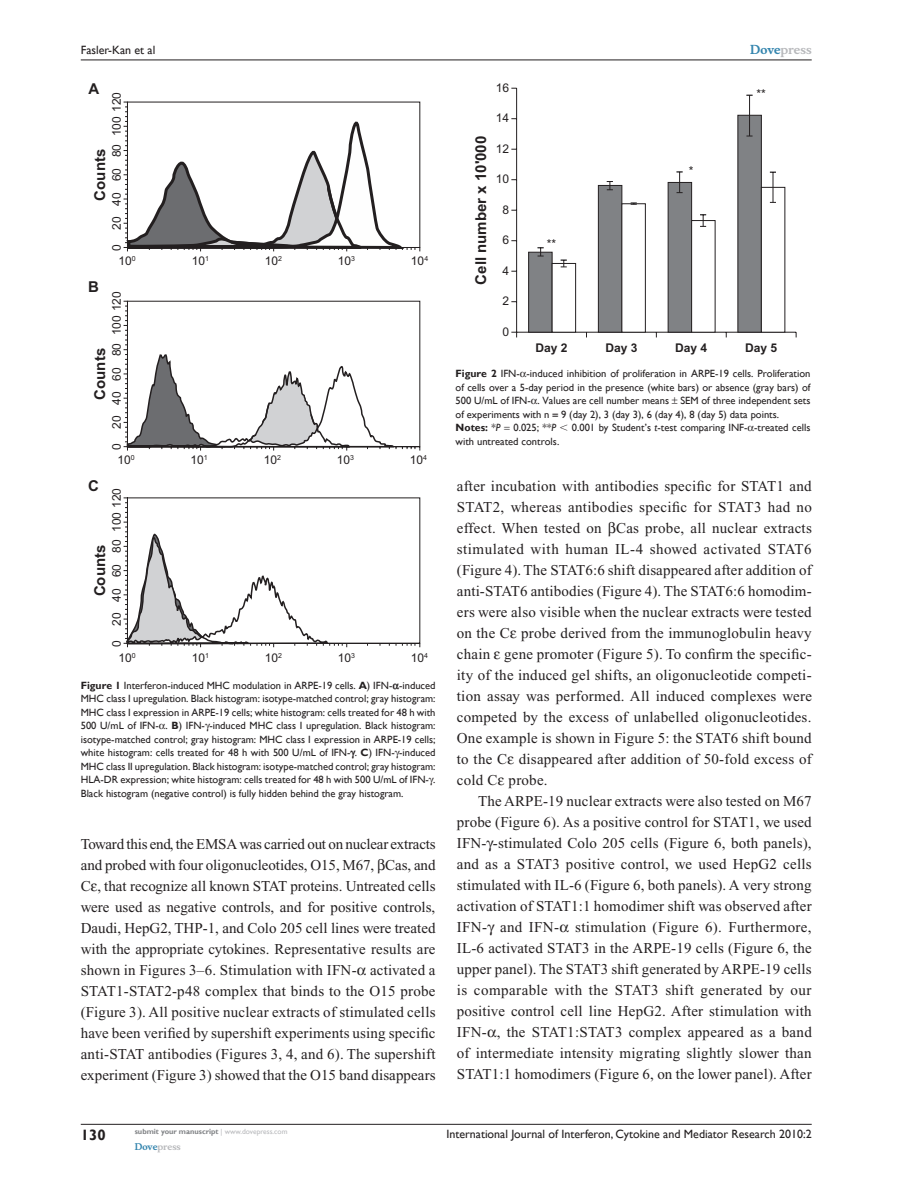
<style>
.page{position:relative;width:918px;height:1188px;background:#fff}
.page>*{position:absolute;margin:0;border:0;box-sizing:border-box;transform-origin:0 0}
.t1{font:15px/21px "Times New Roman";letter-spacing:.01em;color:#231f20;text-align:justify}
.t2{font:700 15px "Arial";color:#231f20}
.t3{font:700 15px "Arial";color:#231f20}
.t4{font:700 15px "Gill Sans";color:#231f20}
.t5{font:12px "Arial";color:#231f20}
.t6{font:12px "Gill Sans";color:#231f20}
.t7{font:12px "Arial";color:#231f20}
.t8{font:700 12px "Arial";color:#231f20}
.t9{font:700 12px "Musee";color:#b8b9bc}
.t10{font:10.5px/13.5px "Gill Sans";color:#231f20;text-align:justify}
.t11{font:700 9px "Musee";color:#b8b9bc}
.t12{font:700 7.5px "Gill Sans";color:#808285}
.s1{font-weight:700}
.s2{color:#3485ae}
.s3{font-style:italic}
.s4{font-weight:400;color:#b8b9bc}
</style>
<div class="page">
<svg style="left:123px;top:101px;width:298px;height:547px"></svg>
<svg style="left:396px;top:643px;width:24px;height:4px"></svg>
<svg style="left:126px;top:113px;width:281px;height:139px"></svg>
<svg style="left:126px;top:350px;width:269px;height:101px"></svg>
<svg style="left:125px;top:533px;width:204px;height:114px"></svg>
<hr style="left:517px;top:332px;width:279px;height:1px;background:#231f20">
<hr style="left:516px;top:88px;width:1px;height:244px;background:#231f20">
<div style="left:528px;top:252px;width:25px;height:81px;background:#808285;border:1px solid #231f20"></div>
<div style="left:552px;top:263px;width:24px;height:70px;background:#fff;border:1px solid #231f20"></div>
<div style="left:598px;top:185px;width:24px;height:148px;background:#808285;border:1px solid #231f20"></div>
<div style="left:622px;top:203px;width:24px;height:130px;background:#fff;border:1px solid #231f20"></div>
<div style="left:668px;top:182px;width:24px;height:151px;background:#808285;border:1px solid #231f20"></div>
<div style="left:691px;top:220px;width:25px;height:113px;background:#fff;border:1px solid #231f20"></div>
<div style="left:738px;top:115px;width:24px;height:218px;background:#808285"></div>
<div style="left:761px;top:187px;width:24px;height:146px;background:#fff;border:1px solid #231f20"></div>
<svg style="left:538px;top:247px;width:6px;height:10px"></svg>
<svg style="left:561px;top:260px;width:6px;height:8px"></svg>
<svg style="left:607px;top:181px;width:6px;height:9px"></svg>
<svg style="left:677px;top:172px;width:6px;height:21px"></svg>
<hr style="left:749px;top:95px;width:1px;height:41px;background:#231f20">
<svg style="left:700px;top:214px;width:6px;height:13px"></svg>
<hr style="left:773px;top:172px;width:1px;height:30px;background:#231f20">
<svg style="left:631px;top:203px;width:6px;height:2px"></svg>
<hr style="left:81px;top:1124px;width:731px;height:1px;background:#231f20">
<hr style="left:81px;top:60px;width:731px;height:1px;background:#231f20">
<p class="t6" style="left:81px;top:43px;width:76px">Fasler-Kan et al</p>
<p class="t2" style="left:88px;top:79px;width:12px">A</p>
<p class="t5" style="left:109px;top:136px;width:46px;rotate:-90deg">100 120</p>
<p class="t5" style="left:109px;top:157px;width:15px;rotate:-90deg">80</p>
<p class="t5" style="left:109px;top:181px;width:15px;rotate:-90deg">60</p>
<p class="t5" style="left:109px;top:206px;width:15px;rotate:-90deg">40</p>
<p class="t5" style="left:109px;top:230px;width:15px;rotate:-90deg">20</p>
<p class="t5" style="left:109px;top:251px;width:8px;rotate:-90deg">0</p>
<p class="t2" style="left:90px;top:201px;width:53px;rotate:-90deg">Counts</p>
<p class="t5" style="left:119px;top:253px;width:19px">10<sup>0</sup></p>
<p class="t5" style="left:192px;top:253px;width:19px">10<sup>1</sup></p>
<p class="t5" style="left:265px;top:253px;width:19px">10<sup>2</sup></p>
<p class="t5" style="left:338px;top:253px;width:19px">10<sup>3</sup></p>
<p class="t5" style="left:411px;top:253px;width:19px">10<sup>4</sup></p>
<p class="t2" style="left:88px;top:277px;width:12px">B</p>
<p class="t5" style="left:109px;top:335px;width:46px;rotate:-90deg">100 120</p>
<p class="t5" style="left:109px;top:356px;width:15px;rotate:-90deg">80</p>
<p class="t5" style="left:109px;top:381px;width:15px;rotate:-90deg">60</p>
<p class="t5" style="left:109px;top:405px;width:15px;rotate:-90deg">40</p>
<p class="t5" style="left:109px;top:429px;width:15px;rotate:-90deg">20</p>
<p class="t5" style="left:109px;top:450px;width:8px;rotate:-90deg">0</p>
<p class="t5" style="left:109px;top:532px;width:46px;rotate:-90deg">100 120</p>
<p class="t5" style="left:109px;top:553px;width:15px;rotate:-90deg">80</p>
<p class="t5" style="left:109px;top:577px;width:15px;rotate:-90deg">60</p>
<p class="t5" style="left:109px;top:602px;width:15px;rotate:-90deg">40</p>
<p class="t5" style="left:109px;top:626px;width:15px;rotate:-90deg">20</p>
<p class="t5" style="left:109px;top:647px;width:8px;rotate:-90deg">0</p>
<p class="t2" style="left:90px;top:400px;width:53px;rotate:-90deg">Counts</p>
<p class="t5" style="left:118px;top:452px;width:19px">10<sup>0</sup></p>
<p class="t5" style="left:191px;top:452px;width:19px">10<sup>1</sup></p>
<p class="t5" style="left:264px;top:452px;width:19px">10<sup>2</sup></p>
<p class="t5" style="left:337px;top:452px;width:19px">10<sup>3</sup></p>
<p class="t5" style="left:410px;top:452px;width:19px">10<sup>4</sup></p>
<p class="t2" style="left:88px;top:475px;width:12px">C</p>
<p class="t2" style="left:90px;top:596px;width:53px;rotate:-90deg">Counts</p>
<p class="t5" style="left:119px;top:650px;width:19px">10<sup>0</sup></p>
<p class="t5" style="left:192px;top:650px;width:19px">10<sup>1</sup></p>
<p class="t5" style="left:265px;top:650px;width:19px">10<sup>2</sup></p>
<p class="t5" style="left:338px;top:650px;width:19px">10<sup>3</sup></p>
<p class="t5" style="left:411px;top:650px;width:19px">10<sup>4</sup></p>
<p class="t10" style="left:81px;top:678px;width:356px"><span class="s1">Figure 1</span> Interferon-induced MHC modulation in ARPE-19 cells. <span class="s1">A</span>) IFN- -induced MHC class I upregulation. Black histogram: isotype-matched control; gray histogram:<br>MHC class I expression in ARPE-19 cells; white histogram: cells treated for 48 h with 500 U/mL of IFN- . <span class="s1">B</span>) IFN- -induced MHC class I upregulation. Black histogram: isotype-matched control; gray histogram: MHC class I expression in ARPE-19 cells; white histogram: cells treated for 48 h with 500 U/mL of IFN- . <span class="s1">C</span>) IFN- -induced MHC class II upregulation. Black histogram: isotype-matched control; gray histogram:<br>HLA-DR expression; white histogram: cells treated for 48 h with 500 U/mL of IFN- .<br>Black histogram (negative control) is fully hidden behind the gray histogram.</p>
<p class="t1" style="left:81px;top:833px;width:356px">Toward this end, the EMSA was carried out on nuclear extracts and probed with four oligonucleotides, O15, M67, Cas, and C , that recognize all known STAT proteins. Untreated cells were used as negative controls, and for positive controls, Daudi, HepG2, THP-1, and Colo 205 cell lines were treated with the appropriate cytokines. Representative results are shown in Figures 3–6. Stimulation with IFN- activated a STAT1-STAT2-p48 complex that binds to the O15 probe (Figure 3). All positive nuclear extracts of stimulated cells have been verified by supershift experiments using specific anti-STAT antibodies (Figures 3, 4, and 6). The supershift experiment (Figure 3) showed that the O15 band disappears</p>
<p class="t3" style="left:472px;top:285px;width:150px;rotate:-90deg">Cell number x 10'000</p>
<p class="t7" style="left:496px;top:81px;width:15px">16</p>
<p class="t7" style="left:496px;top:111px;width:15px">14</p>
<p class="t7" style="left:496px;top:142px;width:15px">12</p>
<p class="t7" style="left:496px;top:172px;width:15px">10</p>
<p class="t7" style="left:502px;top:203px;width:8px">8</p>
<p class="t7" style="left:502px;top:233px;width:8px">6</p>
<p class="t7" style="left:502px;top:264px;width:8px">4</p>
<p class="t7" style="left:502px;top:294px;width:8px">2</p>
<p class="t7" style="left:502px;top:325px;width:8px">0</p>
<p class="t7" style="left:547px;top:237px;width:11px">**</p>
<p class="t8" style="left:536px;top:341px;width:34px">Day 2</p>
<p class="t9" style="left:750px;top:43px;width:63px"><span class="s2">Dove</span>press</p>
<p class="t7" style="left:689px;top:164px;width:6px">*</p>
<p class="t7" style="left:757px;top:87px;width:11px">**</p>
<p class="t8" style="left:605px;top:341px;width:34px">Day 3</p>
<p class="t8" style="left:675px;top:341px;width:34px">Day 4</p>
<p class="t8" style="left:745px;top:341px;width:34px">Day 5</p>
<p class="t10" style="left:456px;top:367px;width:356px;text-align:left"><span class="s1">Figure 2</span> IFN- -induced inhibition of proliferation in ARPE-19 cells. Proliferation of cells over a 5-day period in the presence (white bars) or absence (gray bars) of 500 U/mL of IFN- . Values are cell number means SEM of three independent sets of experiments with n 9 (day 2), 3 (day 3), 6 (day 4), 8 (day 5) data points.<br><span class="s1">Notes:</span> *<span class="s3">P</span> 0.025; **<span class="s3">P</span></p>
<p class="t10" style="left:572px;top:421px;width:240px">0.001 by Student’s <span class="s3">t</span>-test comparing INF- -treated cells</p>
<p class="t10" style="left:456px;top:435px;width:105px">with untreated controls.</p>
<p class="t1" style="left:457px;top:476px;width:357px">after incubation with antibodies specific for STAT1 and STAT2, whereas antibodies specific for STAT3 had no effect. When tested on Cas probe, all nuclear extracts stimulated with human IL-4 showed activated STAT6 (Figure 4). The STAT6:6 shift disappeared after addition of anti-STAT6 antibodies (Figure 4). The STAT6:6 homodim&shy;ers were also visible when the nuclear extracts were tested on the C probe derived from the immunoglobulin heavy chain gene promoter (Figure 5). To confirm the specific&shy;ity of the induced gel shifts, an oligonucleotide competi&shy;tion assay was performed. All induced complexes were competed by the excess of unlabelled oligonucleotides.<br>One example is shown in Figure 5: the STAT6 shift bound to the C disappeared after addition of 50-fold excess of cold C probe.</p>
<p class="t1" style="left:457px;top:791px;width:356px;text-indent:21px">The ARPE-19 nuclear extracts were also tested on M67 probe (Figure 6). As a positive control for STAT1, we used IFN- -stimulated Colo 205 cells (Figure 6, both panels), and as a STAT3 positive control, we used HepG2 cells stimulated with IL-6 (Figure 6, both panels). A very strong activation of STAT1:1 homodimer shift was observed after IFN- and IFN- stimulation (Figure 6). Furthermore, IL-6 activated STAT3 in the ARPE-19 cells (Figure 6, the upper panel). The STAT3 shift generated by ARPE-19 cells is comparable with the STAT3 shift generated by our positive control cell line HepG2. After stimulation with IFN- , the STAT1:STAT3 complex appeared as a band of intermediate intensity migrating slightly slower than STAT1:1 homodimers (Figure 6, on the lower panel). After</p>
<p class="t4" style="left:81px;top:1126px;width:26px">130</p>
<p class="t12" style="left:135px;top:1127px;width:154px">submit your manuscript <span class="s4">| www.dovepress.com</span></p>
<p class="t11" style="left:135px;top:1141px;width:48px"><span class="s2">Dove</span>press</p>
<p class="t6" style="left:446px;top:1127px;width:367px">International Journal of Interferon, Cytokine and Mediator Research 2010:2</p>
</div>
